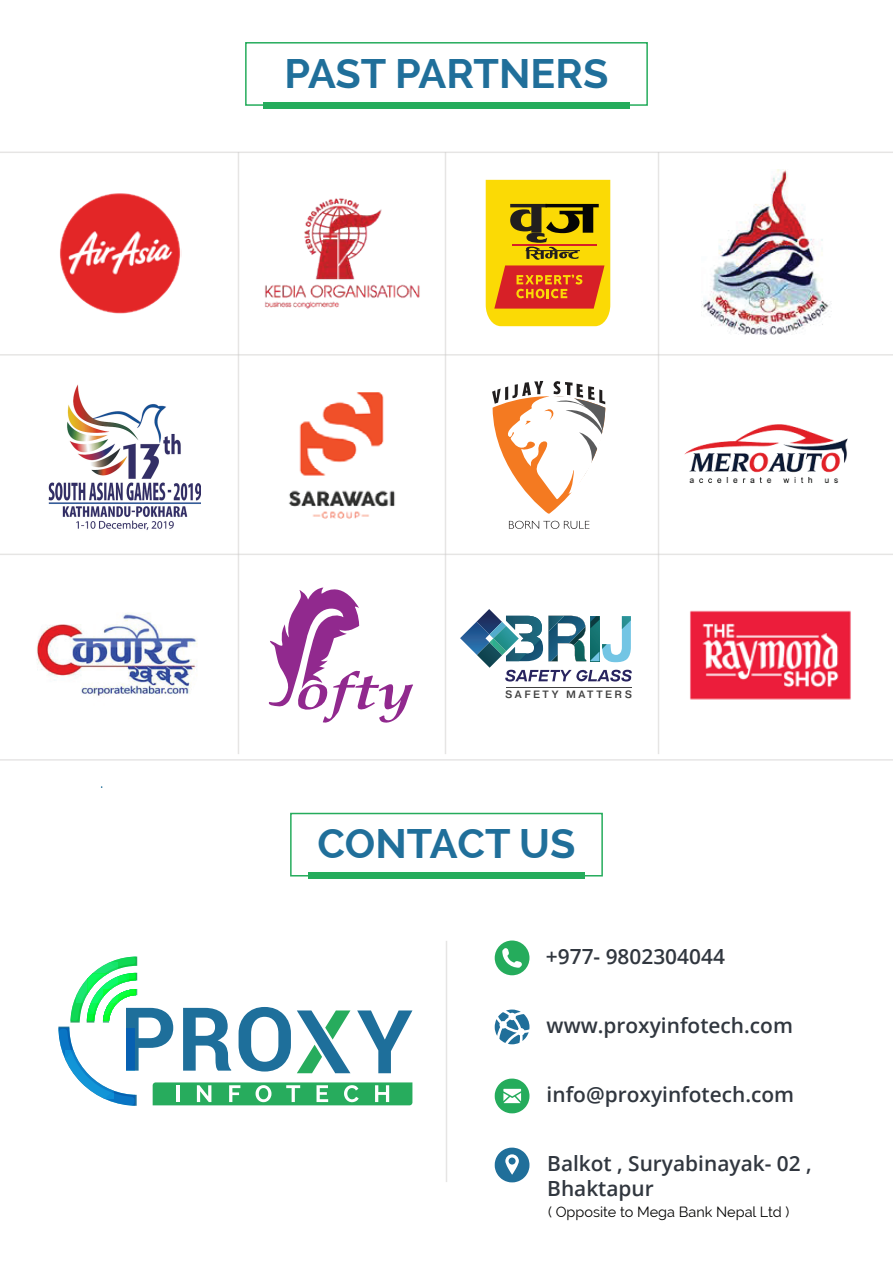
<style>
.page{position:relative;width:893px;height:1263px;background:#fff}
.page>*{position:absolute;margin:0;border:0;box-sizing:border-box;transform-origin:0 0}
.t1{font:700 41.25px "Raleway";color:#206f9a}
.t2{font:600 20.85px/25px "Open Sans";color:#31373f}
.t3{font:14.4px "Raleway";color:#050504}
.t4{font:500 10.65px "Pragmatica";letter-spacing:.24em;color:#414141}
</style>
<div class="page">
<div style="left:308px;top:873px;width:276px;height:6px;background:#25ac5c"></div>
<div style="left:290px;top:813px;width:313px;height:63px;border:2px solid #25ac5c"></div>
<div style="left:263px;top:102px;width:366px;height:6px;background:#25ac5c"></div>
<div style="left:245px;top:42px;width:403px;height:64px;border:2px solid #25ac5c"></div>
<img style="left:690px;top:610px;width:161px;height:90px">
<hr style="left:0;top:354px;width:893px;height:2px;background:#cccac9">
<hr style="left:238px;top:152px;width:1px;height:602px;background:#cccac9">
<hr style="left:445px;top:152px;width:1px;height:602px;background:#cccac9">
<hr style="left:658px;top:152px;width:1px;height:602px;background:#cccac9">
<hr style="left:0;top:152px;width:893px;height:1px;background:#cccac9">
<hr style="left:0;top:554px;width:893px;height:1px;background:#cccac9">
<hr style="left:0;top:759px;width:893px;height:2px;background:#cccac9">
<hr style="left:446px;top:941px;width:1px;height:241px;background:#cccac9">
<svg style="left:495px;top:1009px;width:34px;height:35px"></svg>
<svg style="left:495px;top:1147px;width:34px;height:35px"></svg>
<svg style="left:495px;top:1078px;width:34px;height:35px"></svg>
<svg style="left:495px;top:940px;width:34px;height:35px"></svg>
<svg style="left:460px;top:609px;width:172px;height:73px"></svg>
<hr style="left:506px;top:687px;width:125px;height:1px;background:#414141">
<img style="left:684px;top:424px;width:164px;height:59px">
<img style="left:288px;top:392px;width:107px;height:127px">
<img style="left:265px;top:198px;width:155px;height:111px">
<img style="left:702px;top:170px;width:130px;height:165px">
<img style="left:60px;top:193px;width:122px;height:121px">
<svg style="left:509px;top:521px;width:80px;height:8px"></svg>
<svg style="left:492px;top:381px;width:114px;height:133px"></svg>
<svg style="left:486px;top:180px;width:124px;height:146px;background:#db9e0f"></svg>
<svg style="left:268px;top:587px;width:145px;height:136px"></svg>
<img style="left:36px;top:613px;width:162px;height:84px">
<img style="left:48px;top:384px;width:152px;height:146px">
<svg style="left:58px;top:956px;width:354px;height:150px"></svg>
<h1 class="t1" style="left:285px;top:50px;width:325px">PAST PARTNERS</h1>
<p class="t4" style="left:505px;top:688px;width:128px">SAFETY MATTERS</p>
<h1 class="t1" style="left:318px;top:820px;width:259px">CONTACT US</h1>
<p class="t2" style="left:546px;top:943px;width:180px">+977- 9802304044</p>
<p class="t2" style="left:547px;top:1012px;width:248px">www.proxyinfotech.com</p>
<p class="t2" style="left:547px;top:1081px;width:249px">info@proxyinfotech.com</p>
<p class="t2" style="left:547px;top:1150px;width:266px">Balkot , Suryabinayak- 02 ,<br>Bhaktapur</p>
<p class="t3" style="left:548px;top:1203px;width:243px">( Opposite to Mega Bank Nepal Ltd )</p>
</div>
